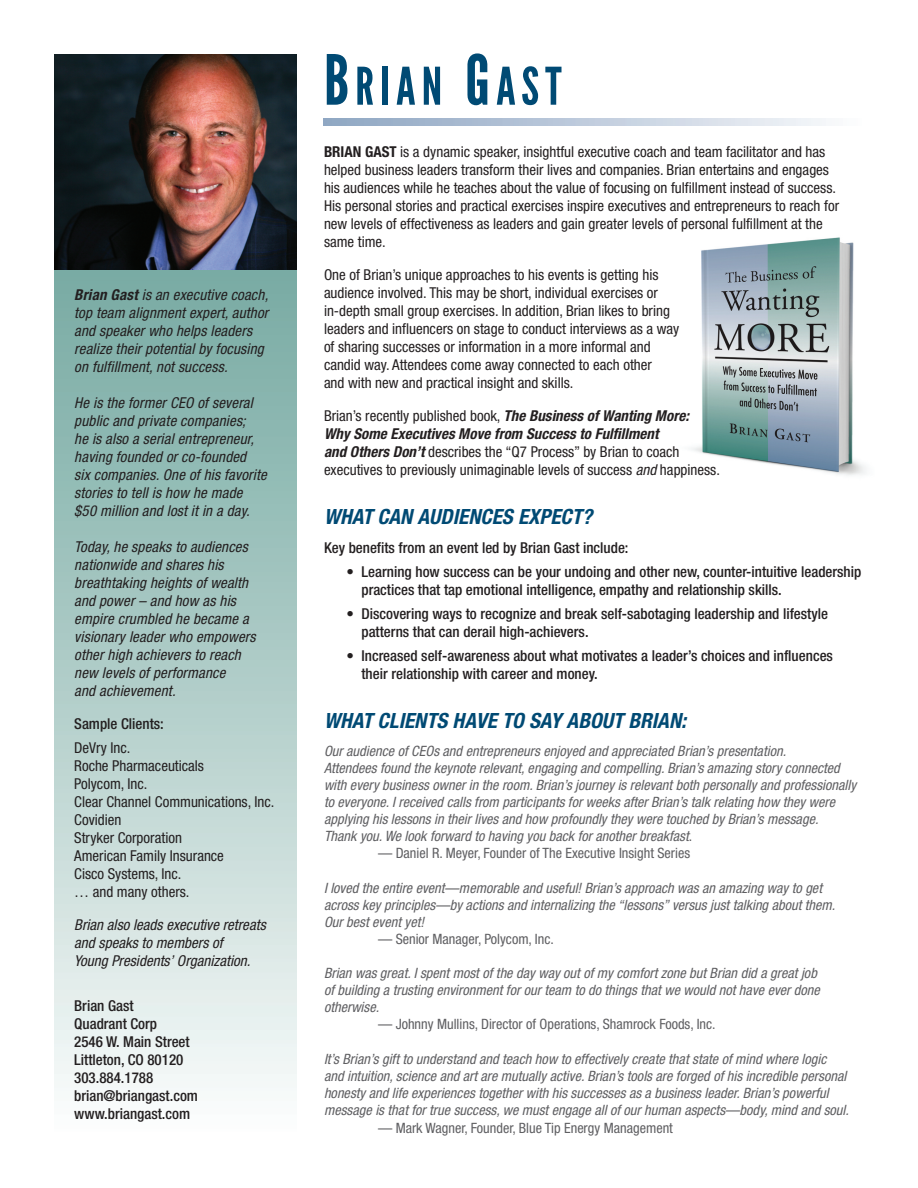
<style>
.page{position:relative;width:918px;height:1188px;background:#fff}
.page>*{position:absolute;margin:0;border:0;box-sizing:border-box;transform-origin:0 0}
.t1{font:51.75px "League Gothic";letter-spacing:.12em;color:#004a74}
.t2{font:italic 700 condensed 21px "Helvetica Neue";letter-spacing:.005em;color:#004a74}
.t3{font:condensed 15px/18px "Helvetica Neue";color:#231f20}
.t4{font:italic condensed 15px/18px "Helvetica Neue";letter-spacing:.015em;color:#231f20}
.t5{font:500 condensed 15px/18px "Helvetica Neue";color:#231f20}
.t6{font:italic condensed 14.25px/17.1px "Helvetica Neue";letter-spacing:.005em;color:#5f5f62}
.t7{font:condensed 14.25px "Helvetica Neue";color:#5f5f62}
.s1{font-weight:700}
.s2{font-size:69px}
.s3{font-weight:700;font-style:italic}
.s4{font-style:italic}
.s5{font-style:normal}
</style>
<div class="page">
<img style="left:54px;top:54px;width:243px;height:1034px">
<img style="left:54px;top:270px;width:243px;height:1px">
<img style="left:691px;top:237px;width:175px;height:239px">
<p class="t4" style="left:74px;top:286px;width:196px"><span class="s1">Brian Gast</span> is an executive coach, top team alignment expert, author and speaker who helps leaders realize their potential by focusing on fulfillment, not success.</p>
<p class="t4" style="left:74px;top:394px;width:194px">He is the former CEO of several public and private companies;<br>he is also a serial entrepreneur, having founded or co-founded<br>six companies. One of his favorite stories to tell is how he made $50 million and lost it in a day.</p>
<p class="t4" style="left:74px;top:538px;width:183px">Today, he speaks to audiences nationwide and shares his breathtaking heights of wealth and power – and how as his empire crumbled he became a visionary leader who empowers other high achievers to reach new levels of performance<br>and achievement.</p>
<p class="t5" style="left:74px;top:715px;width:91px">Sample Clients:</p>
<p class="t3" style="left:74px;top:739px;width:202px">DeVry Inc.<br>Roche Pharmaceuticals<br>Polycom, Inc.<br>Clear Channel Communications, Inc.<br>Covidien<br>Stryker Corporation<br>American Family Insurance<br>Cisco Systems, Inc.<br>… and many others.</p>
<p class="t4" style="left:74px;top:916px;width:193px">Brian also leads executive retreats and speaks to members of<br>Young Presidents’ Organization.</p>
<p class="t5" style="left:74px;top:997px;width:125px">Brian Gast<br>Quadrant Corp<br>2546 W. Main Street<br>Littleton, CO 80120<br>303.884.1788 brian@briangast.com www.briangast.com</p>
<h1 class="t1" style="left:324px;top:67px;width:239px"><span class="s2">B</span>RIAN <span class="s2">G</span>AST</h1>
<p class="t3" style="left:324px;top:144px;width:517px"><span class="s1">BRIAN GAST</span> is a dynamic speaker, insightful executive coach and team facilitator and has helped business leaders transform their lives and companies. Brian entertains and engages his audiences while he teaches about the value of focusing on fulfillment instead of success.<br>His personal stories and practical exercises inspire executives and entrepreneurs to reach for new levels of effectiveness as leaders and gain greater levels of personal fulfillment at the same time.</p>
<p class="t3" style="left:324px;top:267px;width:357px">One of Brian’s unique approaches to his events is getting his audience involved. This may be short, individual exercises or in-depth small group exercises. In addition, Brian likes to bring leaders and influencers on stage to conduct interviews as a way of sharing successes or information in a more informal and candid way. Attendees come away connected to each other<br>and with new and practical insight and skills.</p>
<p class="t3" style="left:324px;top:408px;width:397px">Brian’s recently published book, <span class="s3">The Business of Wanting More:<br>Why Some Executives Move from Success to Fulfillment<br>and Others Don’t</span> describes the “Q7 Process” by Brian to coach executives to previously unimaginable levels of success <span class="s4">and</span> happiness.</p>
<h2 class="t2" style="left:324px;top:509px;width:270px">WHAT CAN AUDIENCES EXPECT?</h2>
<p class="t5" style="left:324px;top:540px;width:306px">Key benefits from an event led by Brian Gast include:</p>
<p class="t5" style="left:361px;top:564px;width:501px;text-indent:-15px">• Learning how success can be your undoing and other new, counter-intuitive leadership practices that tap emotional intelligence, empathy and relationship skills.</p>
<p class="t5" style="left:361px;top:606px;width:468px;text-indent:-15px">• Discovering ways to recognize and break self-sabotaging leadership and lifestyle patterns that can derail high-achievers.</p>
<p class="t5" style="left:361px;top:648px;width:473px;text-indent:-15px">• Increased self-awareness about what motivates a leader’s choices and influences their relationship with career and money.</p>
<h2 class="t2" style="left:324px;top:713px;width:364px">WHAT CLIENTS HAVE TO SAY ABOUT BRIAN:</h2>
<p class="t6" style="left:324px;top:743px;width:534px">Our audience of CEOs and entrepreneurs enjoyed and appreciated Brian’s presentation.<br>Attendees found the keynote relevant, engaging and compelling. Brian’s amazing story connected with every business owner in the room. Brian’s journey is relevant both personally and professionally to everyone. I received calls from participants for weeks after Brian’s talk relating how they were applying his lessons in their lives and how profoundly they were touched by Brian’s message.<br>Thank you. We look forward to having you back for another breakfast<span class="s5">.</span></p>
<p class="t7" style="left:378px;top:848px;width:314px">— Daniel R. Meyer, Founder of The Executive Insight Series</p>
<p class="t6" style="left:324px;top:880px;width:513px">I loved the entire event—memorable and useful! Brian’s approach was an amazing way to get across key principles—by actions and internalizing the “lessons” versus just talking about them.<br>Our best event yet!</p>
<p class="t7" style="left:378px;top:934px;width:177px">— Senior Manager, Polycom, Inc.</p>
<p class="t6" style="left:324px;top:966px;width:497px">Brian was great. I spent most of the day way out of my comfort zone but Brian did a great job of building a trusting environment for our team to do things that we would not have ever done otherwise.</p>
<p class="t7" style="left:378px;top:1019px;width:339px">— Johnny Mullins, Director of Operations, Shamrock Foods, Inc.</p>
<p class="t6" style="left:324px;top:1051px;width:526px">It’s Brian’s gift to understand and teach how to effectively create that state of mind where logic and intuition, science and art are mutually active. Brian’s tools are forged of his incredible personal honesty and life experiences together with his successes as a business leader. Brian’s powerful message is that for true success, we must engage all of our human aspects—body, mind and soul.</p>
<p class="t7" style="left:378px;top:1122px;width:296px">— Mark Wagner, Founder, Blue Tip Energy Management</p>
</div>
